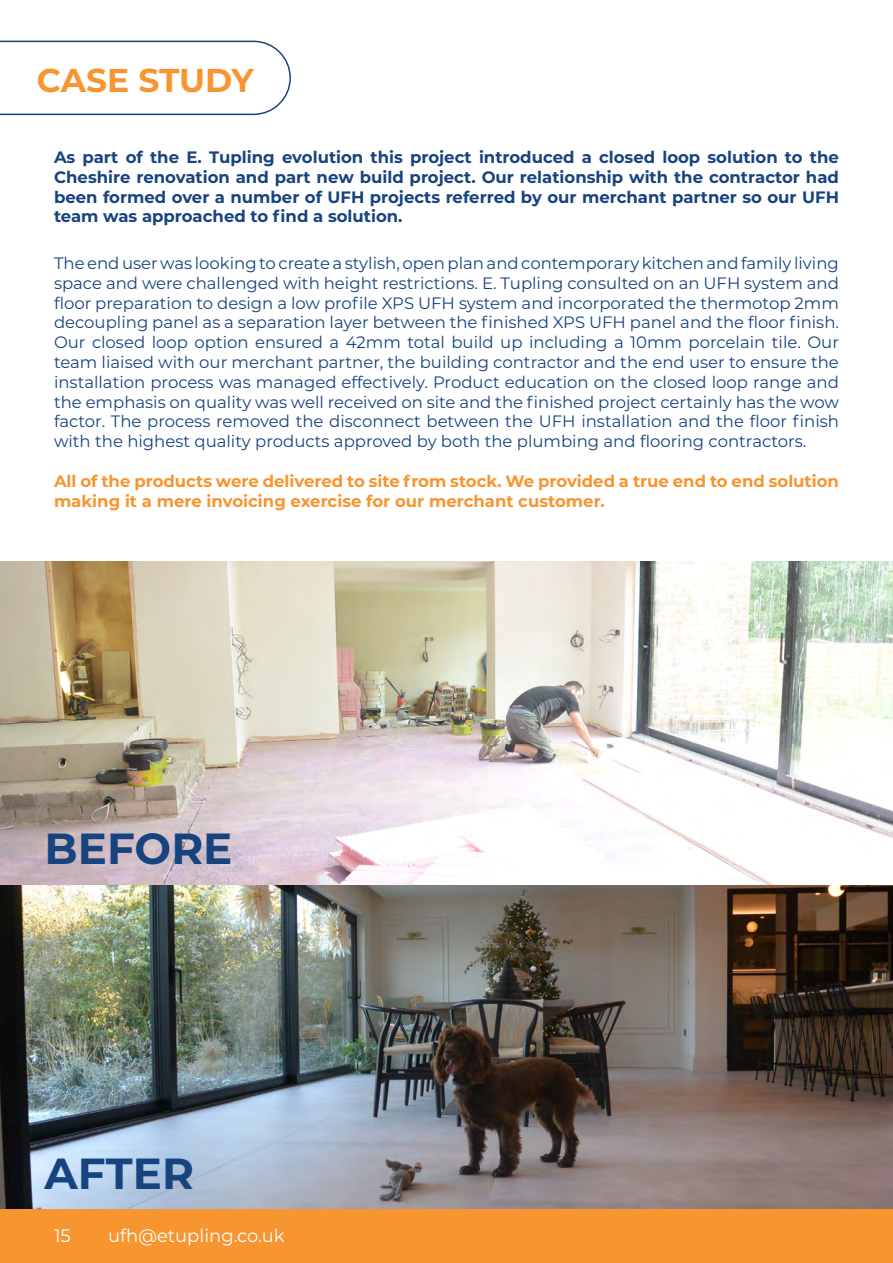
<style>
.page{position:relative;width:893px;height:1263px;background:#fff}
.page>*{position:absolute;margin:0;border:0;box-sizing:border-box;transform-origin:0 0}
.t1{font:700 43.5px "Montserrat";color:#17437f}
.t2{font:700 33px "Montserrat";letter-spacing:-.01em;color:#f79530}
.t3{font:18px "Montserrat";color:#fff}
.t4{font:16.5px/19.8px "Montserrat";color:#17437f;text-align:justify}
.t5{font:700 16.5px/19.8px "Montserrat";color:#17437f;text-align:justify}
.t6{font:700 16.5px/19.8px "Montserrat";color:#f79530}
</style>
<div class="page">
<img style="left:0;top:561px;width:893px;height:649px">
<div style="left:0;top:1210px;width:893px;height:53px;background:#f79530"></div>
<svg style="left:0;top:41px;width:291px;height:74px"></svg>
<p class="t2" style="left:37px;top:56px;width:218px">CASE STUDY</p>
<p class="t5" style="left:54px;top:146px;width:786px">As part of the E. Tupling evolution this project introduced a closed loop solution to the Cheshire renovation and part new build project. Our relationship with the contractor had been formed over a number of UFH projects referred by our merchant partner so our UFH team was approached to find a solution.</p>
<p class="t4" style="left:54px;top:253px;width:786px">The end user was looking to create a stylish, open plan and contemporary kitchen and family living space and were challenged with height restrictions. E. Tupling consulted on an UFH system and floor preparation to design a low profile XPS UFH system and incorporated the thermotop 2mm decoupling panel as a separation layer between the finished XPS UFH panel and the floor finish.<br>Our closed loop option ensured a 42mm total build up including a 10mm porcelain tile. Our team liaised with our merchant partner, the building contractor and the end user to ensure the installation process was managed effectively. Product education on the closed loop range and the emphasis on quality was well received on site and the finished project certainly has the wow factor. The process removed the disconnect between the UFH installation and the floor finish with the highest quality products approved by both the plumbing and flooring contractors.</p>
<p class="t6" style="left:54px;top:470px;width:786px">All of the products were delivered to site from stock. We provided a true end to end solution making it a mere invoicing exercise for our merchant customer.</p>
<p class="t1" style="left:45px;top:817px;width:189px">BEFORE</p>
<p class="t1" style="left:45px;top:1142px;width:151px">AFTER</p>
<p class="t3" style="left:54px;top:1223px;width:18px">15</p>
<p class="t3" style="left:108px;top:1223px;width:178px">ufh@etupling.co.uk</p>
</div>
